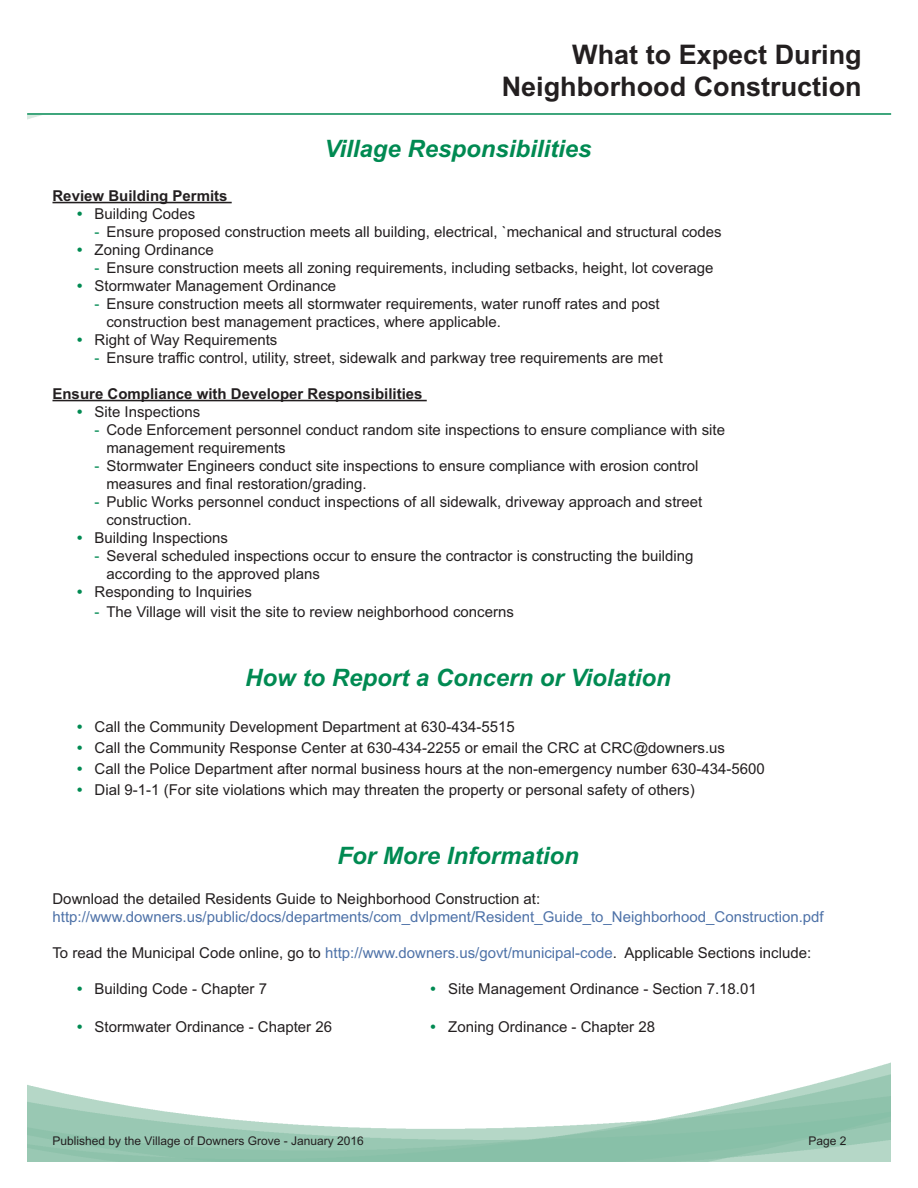
<style>
.page{position:relative;width:918px;height:1188px;background:#fff}
.page>*{position:absolute;margin:0;border:0;box-sizing:border-box;transform-origin:0 0}
.t1{font:700 27px/32.4px "Arial";color:#231f20;text-align:right}
.t2{font:italic 700 24px "Arial";color:#008a52}
.t3{font:15px/18px "Arial";color:#231f20}
.t4{font:15px "Arial";color:#4e72a8}
.t5{font:700 15px "Arial";color:#231f20}
.t6{font:12px "Arial";color:#231f20}
.s1{font-weight:700;color:#008a52}
.s2{color:#008a52}
.s3{color:#4e72a8}
</style>
<div class="page">
<img style="left:27px;top:115px;width:864px;height:1047px">
<hr style="left:52px;top:202px;width:180px;height:1px;background:#231f20">
<hr style="left:52px;top:400px;width:375px;height:1px;background:#231f20">
<hr style="left:27px;top:113px;width:864px;height:2px;background:#008a52">
<h1 class="t1" style="left:502px;top:38px;width:361px">What to Expect During<br>Neighborhood Construction</h1>
<h2 class="t2" style="left:324px;top:135px;width:269px">Village Responsibilities</h2>
<p class="t5" style="left:52px;top:187px;width:177px">Review Building Permits</p>
<p class="t3" style="left:77px;top:205px;width:120px"><span class="s1">•</span> Building Codes</p>
<p class="t3" style="left:95px;top:223px;width:629px"><span class="s2">-</span> Ensure proposed construction meets all building, electrical, `mechanical and structural codes</p>
<p class="t3" style="left:77px;top:241px;width:138px"><span class="s1">•</span> Zoning Ordinance</p>
<p class="t3" style="left:95px;top:259px;width:620px"><span class="s2">-</span> Ensure construction meets all zoning requirements, including setbacks, height, lot coverage</p>
<p class="t3" style="left:77px;top:277px;width:260px"><span class="s1">•</span> Stormwater Management Ordinance</p>
<p class="t3" style="left:106px;top:295px;width:555px;text-indent:-12px"><span class="s2">-</span> Ensure construction meets all stormwater requirements, water runoff rates and post construction best management practices, where applicable.</p>
<p class="t3" style="left:77px;top:331px;width:202px"><span class="s1">•</span> Right of Way Requirements</p>
<p class="t3" style="left:95px;top:349px;width:570px"><span class="s2">-</span> Ensure traffic control, utility, street, sidewalk and parkway tree requirements are met</p>
<p class="t5" style="left:52px;top:385px;width:372px">Ensure Compliance with Developer Responsibilities</p>
<p class="t3" style="left:77px;top:403px;width:125px"><span class="s1">•</span> Site Inspections</p>
<p class="t3" style="left:106px;top:421px;width:620px;text-indent:-12px"><span class="s2">-</span> Code Enforcement personnel conduct random site inspections to ensure compliance with site management requirements</p>
<p class="t3" style="left:106px;top:457px;width:593px;text-indent:-12px"><span class="s2">-</span> Stormwater Engineers conduct site inspections to ensure compliance with erosion control measures and final restoration/grading.</p>
<p class="t3" style="left:106px;top:493px;width:597px;text-indent:-12px"><span class="s2">-</span> Public Works personnel conduct inspections of all sidewalk, driveway approach and street construction.</p>
<p class="t3" style="left:77px;top:529px;width:152px"><span class="s1">•</span> Building Inspections</p>
<p class="t3" style="left:106px;top:547px;width:588px;text-indent:-12px"><span class="s2">-</span> Several scheduled inspections occur to ensure the contractor is constructing the building according to the approved plans</p>
<p class="t3" style="left:77px;top:583px;width:176px"><span class="s1">•</span> Responding to Inquiries</p>
<p class="t3" style="left:95px;top:603px;width:421px"><span class="s2">-</span> The Village will visit the site to review neighborhood concerns</p>
<h2 class="t2" style="left:245px;top:664px;width:427px">How to Report a Concern or Violation</h2>
<p class="t3" style="left:77px;top:717px;width:439px"><span class="s1">•</span> Call the Community Development Department at 630-434-5515</p>
<p class="t3" style="left:77px;top:738px;width:649px"><span class="s1">•</span> Call the Community Response Center at 630-434-2255 or email the CRC at CRC@downers.us</p>
<p class="t3" style="left:77px;top:759px;width:689px"><span class="s1">•</span> Call the Police Department after normal business hours at the non-emergency number 630-434-5600</p>
<p class="t3" style="left:77px;top:780px;width:619px"><span class="s1">•</span> Dial 9-1-1 (For site violations which may threaten the property or personal safety of others)</p>
<h2 class="t2" style="left:337px;top:841px;width:243px">For More Information</h2>
<p class="t3" style="left:52px;top:890px;width:489px">Download the detailed Residents Guide to Neighborhood Construction at:</p>
<p class="t4" style="left:52px;top:908px;width:773px">http://www.downers.us/public/docs/departments/com_dvlpment/Resident_Guide_to_Neighborhood_Construction.pdf</p>
<p class="t3" style="left:52px;top:944px;width:760px">To read the Municipal Code online, go to <span class="s3">http://www.downers.us/govt/municipal-code</span>. Applicable Sections include:</p>
<p class="t3" style="left:77px;top:980px;width:191px"><span class="s1">•</span> Building Code - Chapter 7</p>
<p class="t3" style="left:430px;top:980px;width:328px"><span class="s1">•</span> Site Management Ordinance - Section 7.18.01</p>
<p class="t3" style="left:77px;top:1018px;width:256px"><span class="s1">•</span> Stormwater Ordinance - Chapter 26</p>
<p class="t3" style="left:430px;top:1018px;width:226px"><span class="s1">•</span> Zoning Ordinance - Chapter 28</p>
<p class="t6" style="left:52px;top:1134px;width:313px">Published by the Village of Downers Grove - January 2016</p>
<p class="t6" style="left:808px;top:1134px;width:40px">Page 2</p>
</div>
